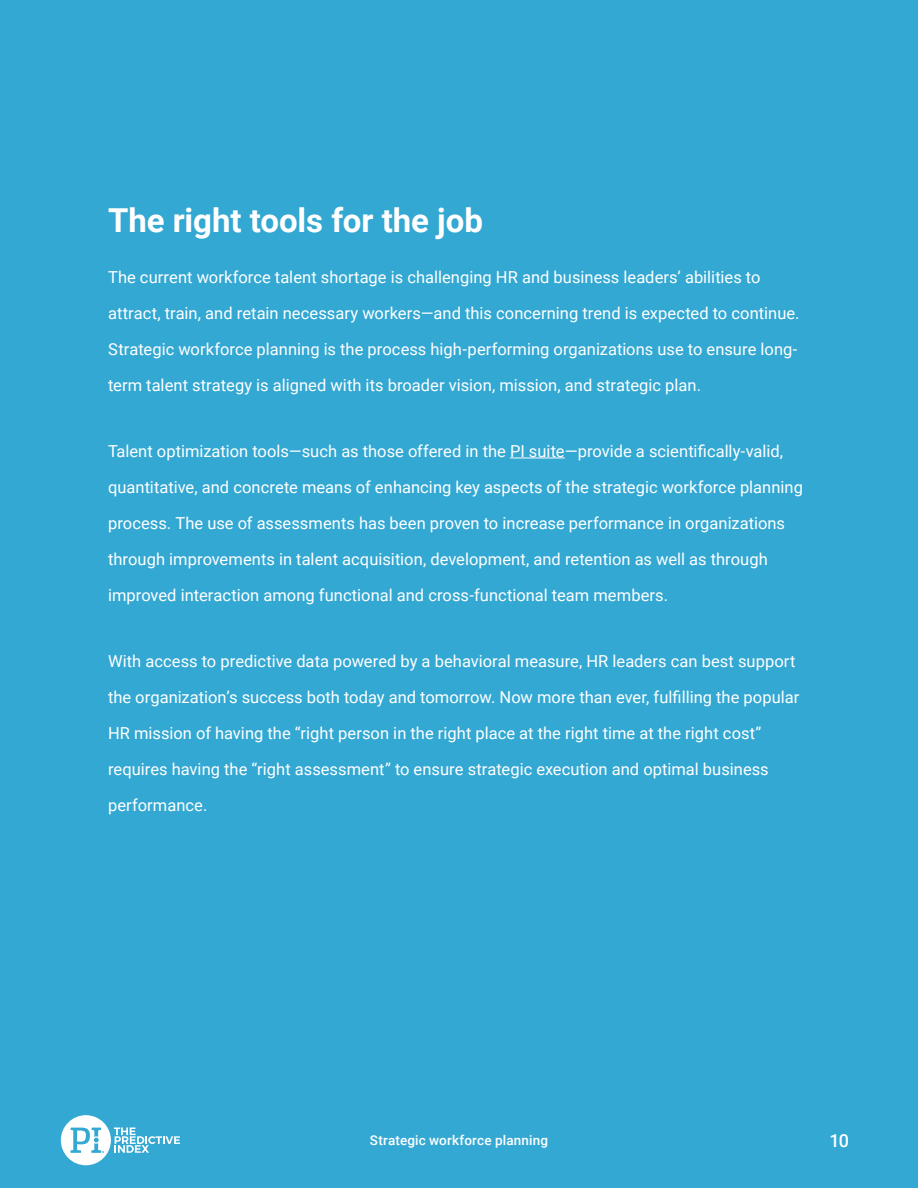
<style>
.page{position:relative;width:918px;height:1188px;background:#33a8d3}
.page>*{position:absolute;margin:0;border:0;box-sizing:border-box;transform-origin:0 0}
.t1{font:700 33px "Roboto";letter-spacing:-.005em;color:#fff}
.t2{font:500 18px "Roboto";color:#fff}
.t3{font:16.5px/36px "Roboto";color:#fff}
.t4{font:500 13.5px "Roboto";letter-spacing:.015em;color:#fff}
</style>
<div class="page">
<svg style="left:61px;top:1115px;width:119px;height:50px"></svg>
<hr style="left:510px;top:458px;width:55px;height:1px;background:#fff">
<h1 class="t1" style="left:108px;top:207px;width:376px">The right tools for the job</h1>
<p class="t3" style="left:108px;top:260px;width:693px">The current workforce talent shortage is challenging HR and business leaders’ abilities to attract, train, and retain necessary workers—and this concerning trend is expected to continue.<br>Strategic workforce planning is the process high-performing organizations use to ensure long&shy;term talent strategy is aligned with its broader vision, mission, and strategic plan.</p>
<p class="t3" style="left:108px;top:434px;width:696px">Talent optimization tools—such as those offered in the PI suite—provide a scientifically-valid, quantitative, and concrete means of enhancing key aspects of the strategic workforce planning process. The use of assessments has been proven to increase performance in organizations through improvements in talent acquisition, development, and retention as well as through improved interaction among functional and cross-functional team members.</p>
<p class="t3" style="left:108px;top:644px;width:693px">With access to predictive data powered by a behavioral measure, HR leaders can best support the organization’s success both today and tomorrow. Now more than ever, fulfilling the popular HR mission of having the “right person in the right place at the right time at the right cost” requires having the “right assessment” to ensure strategic execution and optimal business performance.</p>
<p class="t4" style="left:370px;top:1135px;width:180px">Strategic workforce planning</p>
<p class="t2" style="left:829px;top:1133px;width:21px">10</p>
</div>
